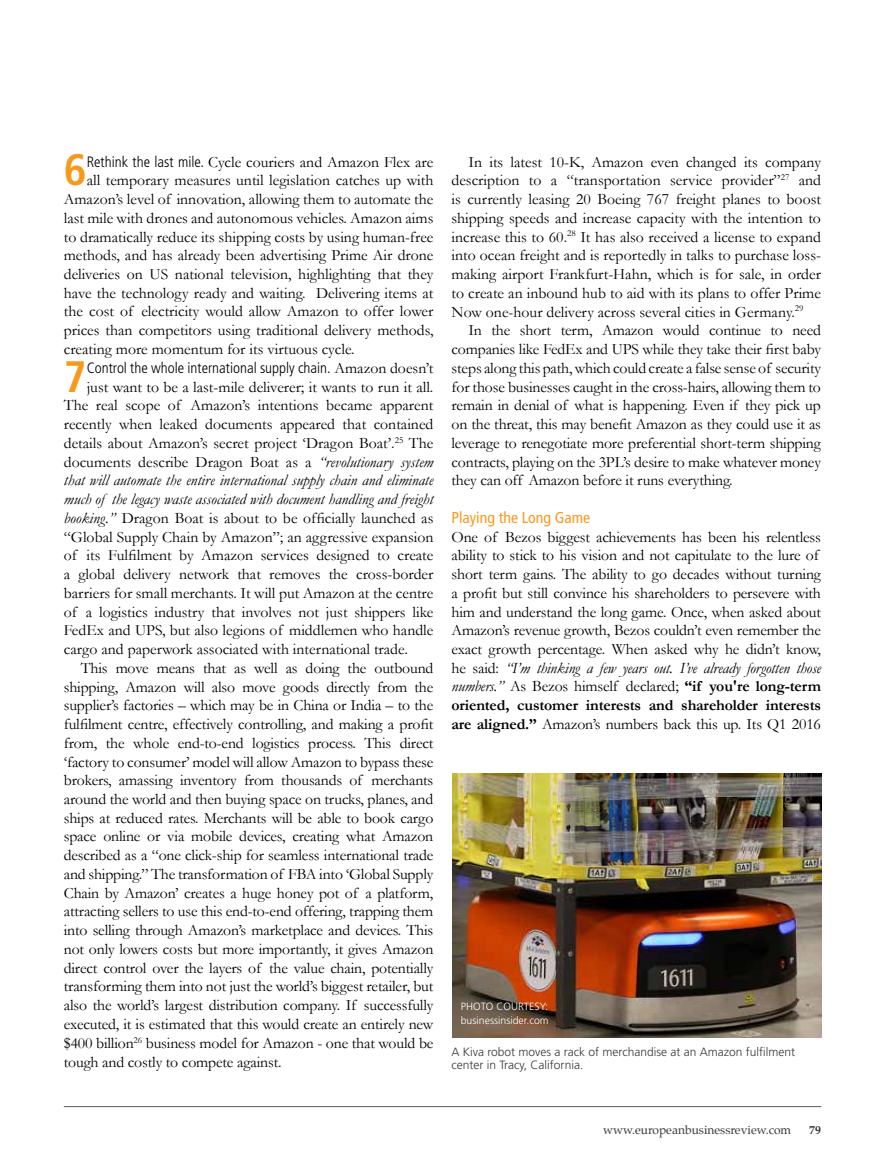
<style>
.page{position:relative;width:885px;height:1161px;background:#fff}
.page>*{position:absolute;margin:0;border:0;box-sizing:border-box;transform-origin:0 0}
.t1{font:700 condensed 43.95px "Frutiger";color:#f8981d}
.t2{font:15.75px/18.8px "Garamond";color:#000;text-align:justify}
.t3{font:condensed 15.75px "Frutiger";color:#f8981d}
.t4{font:300 condensed 15px "Frutiger";color:#000}
.t5{font:300 12px/13.5px "Frutiger";color:#383839}
.t6{font:12px "Palatino";color:#383839}
.t7{font:700 12px "Palatino";color:#383839}
.t8{font:300 10.5px/13.5px "Frutiger";color:#fff}
.s1{font-family:"Frutiger";font-weight:300;font-stretch:condensed;font-size:15px}
.s2{font-family:"Garamond";font-weight:400;font-stretch:normal;font-size:15.75px}
.s3{font-style:italic}
.s4{font-weight:700}
</style>
<div class="page">
<hr style="left:64px;top:1106px;width:757px;height:1px;background:#58595b">
<img style="left:452px;top:773px;width:369px;height:264px">
<h1 class="t1" style="left:64px;top:144px;width:24px">6</h1>
<p class="t2" style="left:87px;top:152px;width:348px"><span class="s1">Rethink the last mile.</span> Cycle couriers and Amazon Flex are</p>
<p class="t2" style="left:87px;top:171px;width:348px">all temporary measures until legislation catches up with</p>
<p class="t2" style="left:64px;top:189px;width:371px">Amazon’s level of innovation, allowing them to automate the</p>
<p class="t2" style="left:64px;top:208px;width:371px">last mile with drones and autonomous vehicles. Amazon aims</p>
<p class="t2" style="left:64px;top:227px;width:371px">to dramatically reduce its shipping costs by using human-free</p>
<p class="t2" style="left:64px;top:246px;width:371px">methods, and has already been advertising Prime Air drone</p>
<p class="t2" style="left:64px;top:264px;width:371px">deliveries on US national television, highlighting that they</p>
<p class="t2" style="left:64px;top:283px;width:371px">have the technology ready and waiting. Delivering items at</p>
<p class="t2" style="left:64px;top:302px;width:371px">the cost of electricity would allow Amazon to offer lower</p>
<p class="t2" style="left:64px;top:321px;width:371px">prices than competitors using traditional delivery methods,</p>
<p class="t2" style="left:64px;top:339px;width:292px">creating more momentum for its virtuous cycle.</p>
<h1 class="t1" style="left:64px;top:350px;width:24px">7</h1>
<p class="t4" style="left:87px;top:359px;width:348px">Control the whole international supply chain. <span class="s2">Amazon doesn’t</span></p>
<p class="t2" style="left:64px;top:377px;width:371px;text-indent:23px">just want to be a last-mile deliverer; it wants to run it all.<br>The real scope of Amazon’s intentions became apparent recently when leaked documents appeared that contained details about Amazon’s secret project ‘Dragon Boat’.<sup>25</sup> The documents describe Dragon Boat as a <span class="s3">“revolutionary system that will automate the entire international supply chain and eliminate much of the legacy waste associated with document handling and freight booking.”</span> Dragon Boat is about to be officially launched as “Global Supply Chain by Amazon”; an aggressive expansion of its Fulfilment by Amazon services designed to create a global delivery network that removes the cross-border barriers for small merchants. It will put Amazon at the centre of a logistics industry that involves not just shippers like FedEx and UPS, but also legions of middlemen who handle cargo and paperwork associated with international trade.</p>
<p class="t2" style="left:64px;top:658px;width:371px;text-indent:17px">This move means that as well as doing the outbound shipping, Amazon will also move goods directly from the supplier’s factories – which may be in China or India – to the fulfilment centre, effectively controlling, and making a profit from, the whole end-to-end logistics process. This direct ‘factory to consumer’ model will allow Amazon to bypass these brokers, amassing inventory from thousands of merchants around the world and then buying space on trucks, planes, and ships at reduced rates. Merchants will be able to book cargo space online or via mobile devices, creating what Amazon described as a “one click-ship for seamless international trade and shipping.” The transformation of FBA into ‘Global Supply Chain by Amazon’ creates a huge honey pot of a platform, attracting sellers to use this end-to-end offering, trapping them into selling through Amazon’s marketplace and devices. This not only lowers costs but more importantly, it gives Amazon direct control over the layers of the value chain, potentially transforming them into not just the world’s biggest retailer, but also the world’s largest distribution company. If successfully executed, it is estimated that this would create an entirely new $400 billion<sup>26</sup> business model for Amazon - one that would be tough and costly to compete against.</p>
<p class="t2" style="left:451px;top:152px;width:371px;text-indent:17px">In its latest 10-K, Amazon even changed its company description to a “transportation service provider”<sup>27</sup> and is currently leasing 20 Boeing 767 freight planes to boost shipping speeds and increase capacity with the intention to increase this to 60.<sup>28</sup> It has also received a license to expand into ocean freight and is reportedly in talks to purchase loss&shy;making airport Frankfurt-Hahn, which is for sale, in order to create an inbound hub to aid with its plans to offer Prime Now one-hour delivery across several cities in Germany.<sup>29</sup></p>
<p class="t2" style="left:451px;top:321px;width:371px;text-indent:17px">In the short term, Amazon would continue to need companies like FedEx and UPS while they take their first baby steps along this path, which could create a false sense of security for those businesses caught in the cross-hairs, allowing them to remain in denial of what is happening. Even if they pick up on the threat, this may benefit Amazon as they could use it as leverage to renegotiate more preferential short-term shipping contracts, playing on the 3PL’s desire to make whatever money they can off Amazon before it runs everything.</p>
<p class="t3" style="left:451px;top:508px;width:140px">Playing the Long Game</p>
<p class="t2" style="left:451px;top:527px;width:371px;text-align:left">One of Bezos biggest achievements has been his relentless ability to stick to his vision and not capitulate to the lure of short term gains. The ability to go decades without turning a profit but still convince his shareholders to persevere with him and understand the long game. Once, when asked about Amazon’s revenue growth, Bezos couldn’t even remember the exact growth percentage. When asked why he didn’t know, he said: <span class="s3">“I’m thinking a few years out. I’ve already forgotten those numbers.”</span> As Bezos himself declared; <span class="s4">“if you're long-term oriented, customer interests and shareholder interests are aligned.”</span> Amazon’s numbers back this up. Its Q1 2016</p>
<p class="t8" style="left:461px;top:1000px;width:89px">PHOTO COURTESY: businessinsider.com</p>
<p class="t5" style="left:451px;top:1045px;width:345px">A Kiva robot moves a rack of merchandise at an Amazon fulfilment center in Tracy, California.</p>
<p class="t6" style="left:603px;top:1120px;width:189px">www.europeanbusinessreview.com</p>
<p class="t7" style="left:809px;top:1120px;width:13px">79</p>
</div>
